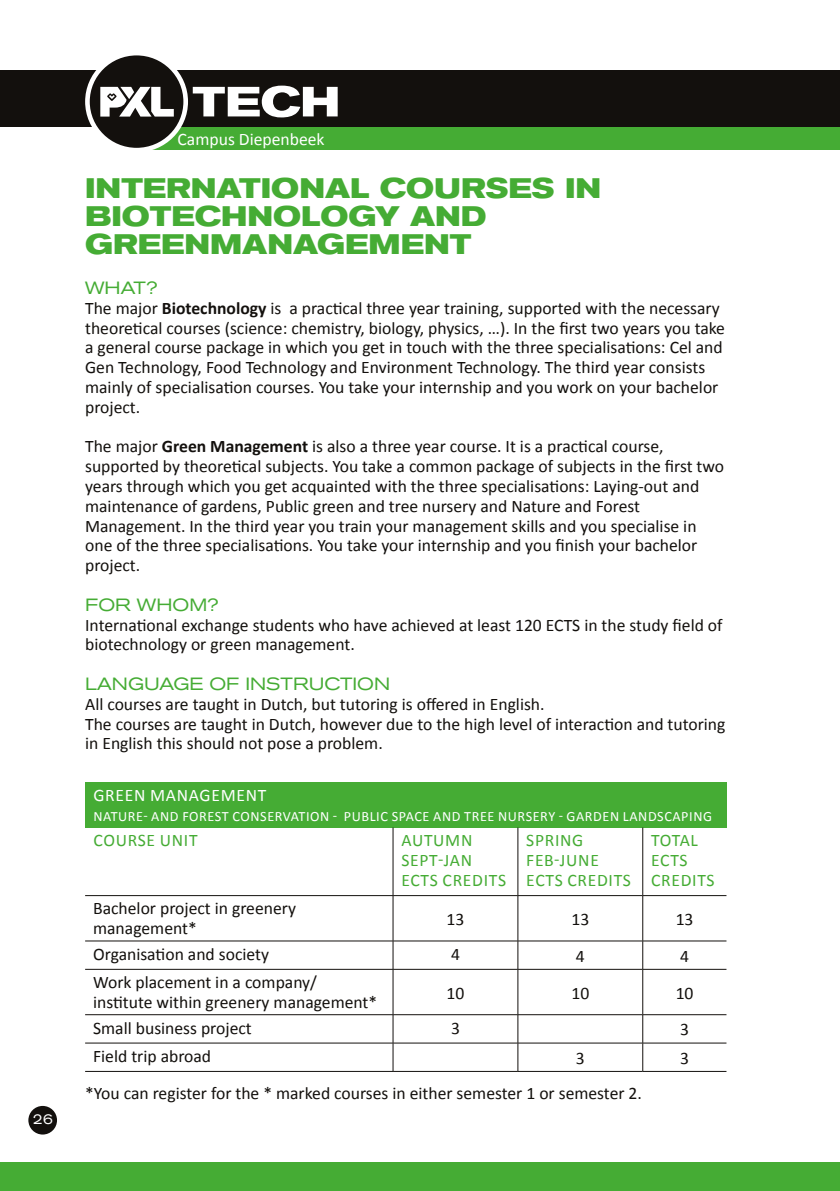
<style>
.page{position:relative;width:840px;height:1191px;background:#fff}
.page>*{position:absolute;margin:0;border:0;box-sizing:border-box;transform-origin:0 0}
.t1{font:700 expanded 28px/28px "Akzidenz Grotesk BQ";color:#45ac34}
.t2{font:17.6px/19.8px "Calibri";color:#13100d}
.t3{font:17.6px/19.8px "Calibri";letter-spacing:.04em;color:#45ac34}
.t4{font:expanded 17.6px "Akzidenz Grotesk BQ";color:#45ac34}
.t5{font:17.6px "Calibri";color:#fff}
.t6{font:17.6px "Calibri";letter-spacing:.04em;color:#fff}
.t7{font:14.2px "Calibri";letter-spacing:.04em;color:#fff}
.t8{font:expanded 14px "Akzidenz Grotesk BQ";color:#fff}
.s1{font-weight:700}
</style>
<div class="page">
<div style="left:28px;top:1106px;width:29px;height:28px;background:#13100d;border-radius:50%"></div>
<div style="left:0;top:1162px;width:839px;height:29px;background:#45ac34"></div>
<div style="left:128px;top:113px;width:711px;height:36px;background:#45ac34"></div>
<div style="left:0;top:70px;width:839px;height:57px;background:#13100d"></div>
<svg style="left:85px;top:51px;width:103px;height:101px"></svg>
<div style="left:90px;top:55px;width:93px;height:93px;background:#13100d;border-radius:50%"></div>
<svg style="left:100px;top:87px;width:74px;height:30px"></svg>
<svg style="left:193px;top:86px;width:144px;height:31px"></svg>
<div style="left:85px;top:782px;width:641px;height:45px;background:#45ac34"></div>
<hr style="left:392px;top:827px;width:1px;height:68px;background:#13100d">
<hr style="left:517px;top:827px;width:1px;height:68px;background:#13100d">
<hr style="left:642px;top:827px;width:1px;height:68px;background:#13100d">
<hr style="left:392px;top:895px;width:1px;height:45px;background:#13100d">
<hr style="left:517px;top:895px;width:1px;height:45px;background:#13100d">
<hr style="left:642px;top:895px;width:1px;height:45px;background:#13100d">
<svg style="left:392px;top:941px;width:1px;height:28px"></svg>
<svg style="left:517px;top:941px;width:1px;height:28px"></svg>
<svg style="left:642px;top:941px;width:1px;height:28px"></svg>
<hr style="left:392px;top:969px;width:1px;height:45px;background:#13100d">
<hr style="left:517px;top:969px;width:1px;height:45px;background:#13100d">
<hr style="left:642px;top:969px;width:1px;height:45px;background:#13100d">
<svg style="left:392px;top:1015px;width:1px;height:56px"></svg>
<svg style="left:517px;top:1015px;width:1px;height:56px"></svg>
<svg style="left:642px;top:1015px;width:1px;height:56px"></svg>
<hr style="left:85px;top:895px;width:308px;height:1px;background:#13100d">
<hr style="left:393px;top:895px;width:124px;height:1px;background:#13100d">
<hr style="left:517px;top:895px;width:125px;height:1px;background:#13100d">
<hr style="left:642px;top:895px;width:84px;height:1px;background:#13100d">
<hr style="left:85px;top:940px;width:308px;height:1px;background:#13100d">
<hr style="left:393px;top:940px;width:124px;height:1px;background:#13100d">
<hr style="left:517px;top:940px;width:125px;height:1px;background:#13100d">
<hr style="left:642px;top:940px;width:84px;height:1px;background:#13100d">
<hr style="left:85px;top:969px;width:308px;height:1px;background:#13100d">
<hr style="left:393px;top:969px;width:124px;height:1px;background:#13100d">
<hr style="left:517px;top:969px;width:125px;height:1px;background:#13100d">
<hr style="left:642px;top:969px;width:84px;height:1px;background:#13100d">
<hr style="left:85px;top:1014px;width:308px;height:1px;background:#13100d">
<hr style="left:393px;top:1014px;width:124px;height:1px;background:#13100d">
<hr style="left:517px;top:1014px;width:125px;height:1px;background:#13100d">
<hr style="left:642px;top:1014px;width:84px;height:1px;background:#13100d">
<hr style="left:85px;top:1042px;width:308px;height:1px;background:#13100d">
<hr style="left:393px;top:1042px;width:124px;height:1px;background:#13100d">
<hr style="left:517px;top:1042px;width:125px;height:1px;background:#13100d">
<hr style="left:642px;top:1042px;width:84px;height:1px;background:#13100d">
<hr style="left:85px;top:1071px;width:308px;height:1px;background:#13100d">
<hr style="left:393px;top:1071px;width:124px;height:1px;background:#13100d">
<hr style="left:517px;top:1071px;width:125px;height:1px;background:#13100d">
<hr style="left:642px;top:1071px;width:84px;height:1px;background:#13100d">
<p class="t8" style="left:33px;top:1111px;width:21px">26</p>
<p class="t5" style="left:177px;top:128px;width:148px">Campus Diepenbeek</p>
<h1 class="t1" style="left:85px;top:175px;width:517px">INTERNATIONAL COURSES IN<br>BIOTECHNOLOGY AND<br>GREENMANAGEMENT</h1>
<p class="t4" style="left:85px;top:277px;width:74px">WHAT?</p>
<p class="t2" style="left:85px;top:298px;width:641px">The major <span class="s1">Biotechnology</span> is a practical three year training, supported with the necessary theoretical courses (science: chemistry, biology, physics, …). In the first two years you take a general course package in which you get in touch with the three specialisations: Cel and Gen Technology, Food Technology and Environment Technology. The third year consists mainly of specialisation courses. You take your internship and you work on your bachelor project.</p>
<p class="t2" style="left:85px;top:436px;width:640px">The major <span class="s1">Green Management</span> is also a three year course. It is a practical course, supported by theoretical subjects. You take a common package of subjects in the first two years through which you get acquainted with the three specialisations: Laying-out and maintenance of gardens, Public green and tree nursery and Nature and Forest Management. In the third year you train your management skills and you specialise in one of the three specialisations. You take your internship and you finish your bachelor project.</p>
<p class="t4" style="left:85px;top:594px;width:135px">FOR WHOM?</p>
<p class="t2" style="left:85px;top:615px;width:638px">International exchange students who have achieved at least 120 ECTS in the study field of biotechnology or green management.</p>
<p class="t4" style="left:85px;top:673px;width:306px">LANGUAGE OF INSTRUCTION</p>
<p class="t2" style="left:85px;top:694px;width:641px">All courses are taught in Dutch, but tutoring is offered in English.<br>The courses are taught in Dutch, however due to the high level of interaction and tutoring in English this should not pose a problem.</p>
<p class="t6" style="left:93px;top:784px;width:174px">GREEN MANAGEMENT</p>
<p class="t7" style="left:93px;top:807px;width:619px">NATURE- AND FOREST CONSERVATION - PUBLIC SPACE AND TREE NURSERY - GARDEN LANDSCAPING</p>
<p class="t3" style="left:93px;top:830px;width:106px">COURSE UNIT</p>
<p class="t3" style="left:401px;top:830px;width:106px">AUTUMN<br>SEPT-JAN<br>ECTS CREDITS</p>
<p class="t3" style="left:526px;top:830px;width:106px">SPRING<br>FEB-JUNE<br>ECTS CREDITS</p>
<p class="t3" style="left:650px;top:830px;width:65px">TOTAL<br>ECTS<br>CREDITS</p>
<p class="t2" style="left:93px;top:898px;width:204px">Bachelor project in greenery management*</p>
<p class="t2" style="left:446px;top:909px;width:19px">13</p>
<p class="t2" style="left:571px;top:909px;width:19px">13</p>
<p class="t2" style="left:675px;top:909px;width:19px">13</p>
<p class="t2" style="left:93px;top:944px;width:177px">Organisation and society</p>
<p class="t2" style="left:451px;top:944px;width:10px">4</p>
<p class="t2" style="left:575px;top:946px;width:10px">4</p>
<p class="t2" style="left:679px;top:946px;width:10px">4</p>
<p class="t2" style="left:93px;top:972px;width:285px">Work placement in a company/ institute within greenery management*</p>
<p class="t2" style="left:446px;top:983px;width:19px">10</p>
<p class="t2" style="left:571px;top:983px;width:19px">10</p>
<p class="t2" style="left:675px;top:983px;width:19px">10</p>
<p class="t2" style="left:93px;top:1018px;width:160px">Small business project</p>
<p class="t2" style="left:451px;top:1018px;width:10px">3</p>
<p class="t2" style="left:679px;top:1019px;width:10px">3</p>
<p class="t2" style="left:93px;top:1046px;width:119px">Field trip abroad</p>
<p class="t2" style="left:575px;top:1048px;width:10px">3</p>
<p class="t2" style="left:679px;top:1048px;width:10px">3</p>
<p class="t2" style="left:85px;top:1083px;width:558px">*You can register for the * marked courses in either semester 1 or semester 2.</p>
</div>
